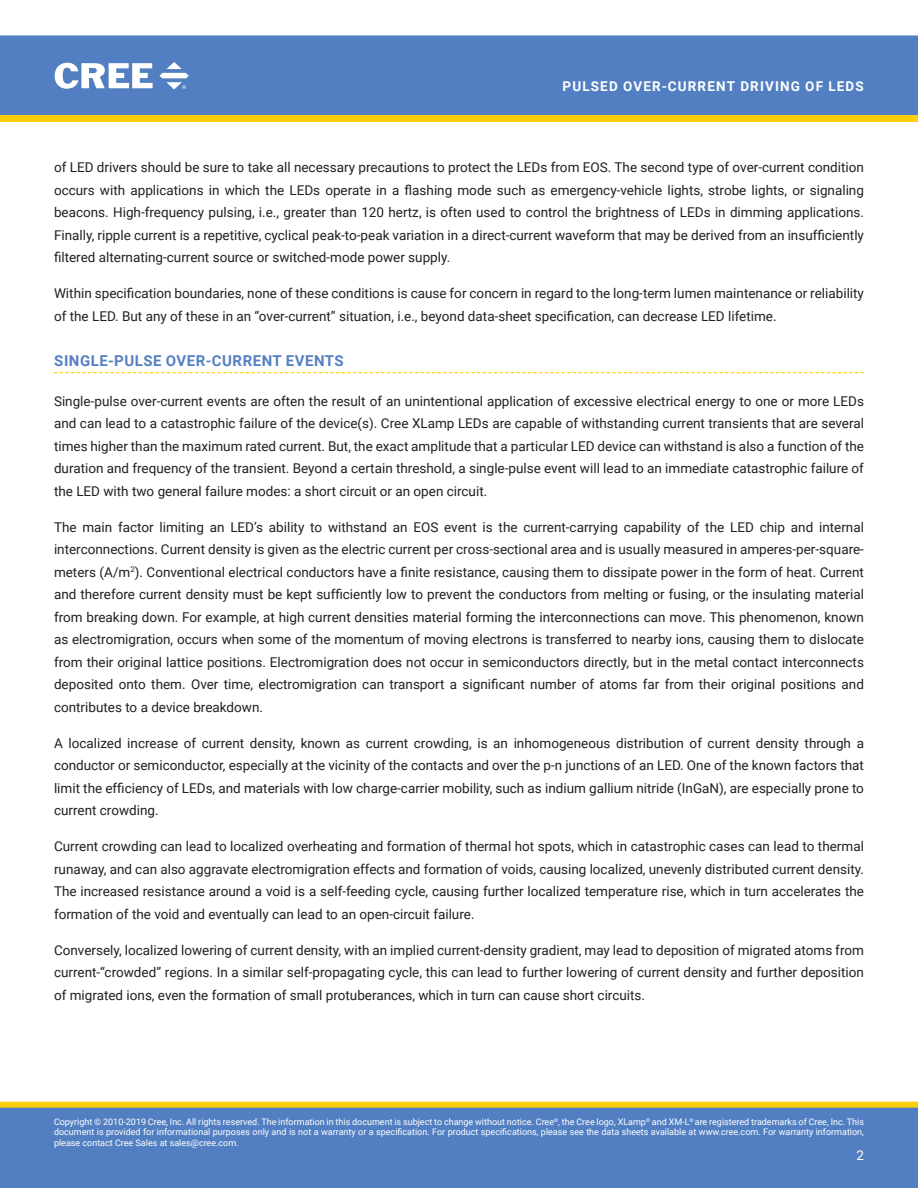
<style>
.page{position:relative;width:918px;height:1188px;background:#fff}
.page>*{position:absolute;margin:0;border:0;box-sizing:border-box;transform-origin:0 0}
.Section_heading_with{font:700 15px "Roboto";letter-spacing:.035em;color:#5580c3}
.t1{font:13.5px/22.5px "Roboto";color:#231f20;text-align:justify}
.t2{font:700 13.5px "Roboto";letter-spacing:.085em;color:#fff}
.t3{font:13.5px "Roboto";color:#fff}
.t4{font:9px/10.8px "Roboto";color:#fff;text-align:justify}
</style>
<div class="page">
<div style="left:1px;top:36px;width:916px;height:78px;background:#527fc1"></div>
<div style="left:0;top:35px;width:918px;height:80px;border:1px solid #527fc1"></div>
<svg style="left:55px;top:63px;width:98px;height:26px"></svg>
<svg style="left:159px;top:62px;width:30px;height:28px"></svg>
<div style="left:1px;top:1102px;width:916px;height:6px;background:#fcce0b"></div>
<div style="left:0;top:1102px;width:918px;height:6px;border:1px solid #fcce0b"></div>
<div style="left:0;top:1108px;width:918px;height:80px;background:#527fc1"></div>
<svg style="left:0;top:115px;width:918px;height:7px;background:#fbce0d"></svg>
<svg style="left:54px;top:372px;width:810px;height:1px"></svg>
<p class="t2" style="left:563px;top:77px;width:303px">PULSED OVER-CURRENT DRIVING OF LEDS</p>
<p class="t1" style="left:54px;top:156px;width:812px">of LED drivers should be sure to take all necessary precautions to protect the LEDs from EOS. The second type of over-current condition occurs with applications in which the LEDs operate in a flashing mode such as emergency-vehicle lights, strobe lights, or signaling beacons. High-frequency pulsing, i.e., greater than 120 hertz, is often used to control the brightness of LEDs in dimming applications.<br>Finally, ripple current is a repetitive, cyclical peak-to-peak variation in a direct-current waveform that may be derived from an insufficiently filtered alternating-current source or switched-mode power supply.</p>
<p class="t1" style="left:54px;top:282px;width:812px">Within specification boundaries, none of these conditions is cause for concern in regard to the long-term lumen maintenance or reliability of the LED. But any of these in an “over-current” situation, i.e., beyond data-sheet specification, can decrease LED lifetime.</p>
<p class="Section_heading_with" style="left:54px;top:350px;width:291px">SINGLE‑PULSE OVER‑CURRENT EVENTS</p>
<p class="t1" style="left:54px;top:389px;width:812px">Single‑pulse over‑current events are often the result of an unintentional application of excessive electrical energy to one or more LEDs and can lead to a catastrophic failure of the device(s). Cree XLamp LEDs are capable of withstanding current transients that are several times higher than the maximum rated current. But, the exact amplitude that a particular LED device can withstand is also a function of the duration and frequency of the transient. Beyond a certain threshold, a single-pulse event will lead to an immediate catastrophic failure of the LED with two general failure modes: a short circuit or an open circuit.</p>
<p class="t1" style="left:54px;top:515px;width:812px">The main factor limiting an LED’s ability to withstand an EOS event is the current-carrying capability of the LED chip and internal interconnections. Current density is given as the electric current per cross-sectional area and is usually measured in amperes-per-square&shy;meters (A/m<sup>2</sup>). Conventional electrical conductors have a finite resistance, causing them to dissipate power in the form of heat. Current and therefore current density must be kept sufficiently low to prevent the conductors from melting or fusing, or the insulating material from breaking down. For example, at high current densities material forming the interconnections can move. This phenomenon, known as electromigration, occurs when some of the momentum of moving electrons is transferred to nearby ions, causing them to dislocate from their original lattice positions. Electromigration does not occur in semiconductors directly, but in the metal contact interconnects deposited onto them. Over time, electromigration can transport a significant number of atoms far from their original positions and contributes to a device breakdown.</p>
<p class="t1" style="left:54px;top:731px;width:812px">A localized increase of current density, known as current crowding, is an inhomogeneous distribution of current density through a conductor or semiconductor, especially at the vicinity of the contacts and over the p-n junctions of an LED. One of the known factors that limit the efficiency of LEDs, and materials with low charge-carrier mobility, such as indium gallium nitride (InGaN), are especially prone to current crowding.</p>
<p class="t1" style="left:54px;top:835px;width:812px">Current crowding can lead to localized overheating and formation of thermal hot spots, which in catastrophic cases can lead to thermal runaway, and can also aggravate electromigration effects and formation of voids, causing localized, unevenly distributed current density.<br>The increased resistance around a void is a self-feeding cycle, causing further localized temperature rise, which in turn accelerates the formation of the void and eventually can lead to an open-circuit failure.</p>
<p class="t1" style="left:54px;top:938px;width:812px">Conversely, localized lowering of current density, with an implied current-density gradient, may lead to deposition of migrated atoms from current-“crowded” regions. In a similar self-propagating cycle, this can lead to further lowering of current density and further deposition of migrated ions, even the formation of small protuberances, which in turn can cause short circuits.</p>
<p class="t4" style="left:54px;top:1116px;width:812px">Copyright © 2010-2019 Cree, Inc. All rights reserved. The information in this document is subject to change without notice. Cree<sup>®</sup>, the Cree logo, XLamp<sup>®</sup> and XM-L<sup>®</sup> are registered trademarks of Cree, Inc. This document is provided for informational purposes only and is not a warranty or a specification. For product specifications, please see the data sheets available at www.cree.com. For warranty information, please contact Cree Sales at sales@cree.com.</p>
<p class="t3" style="left:856px;top:1145px;width:9px">2</p>
</div>
